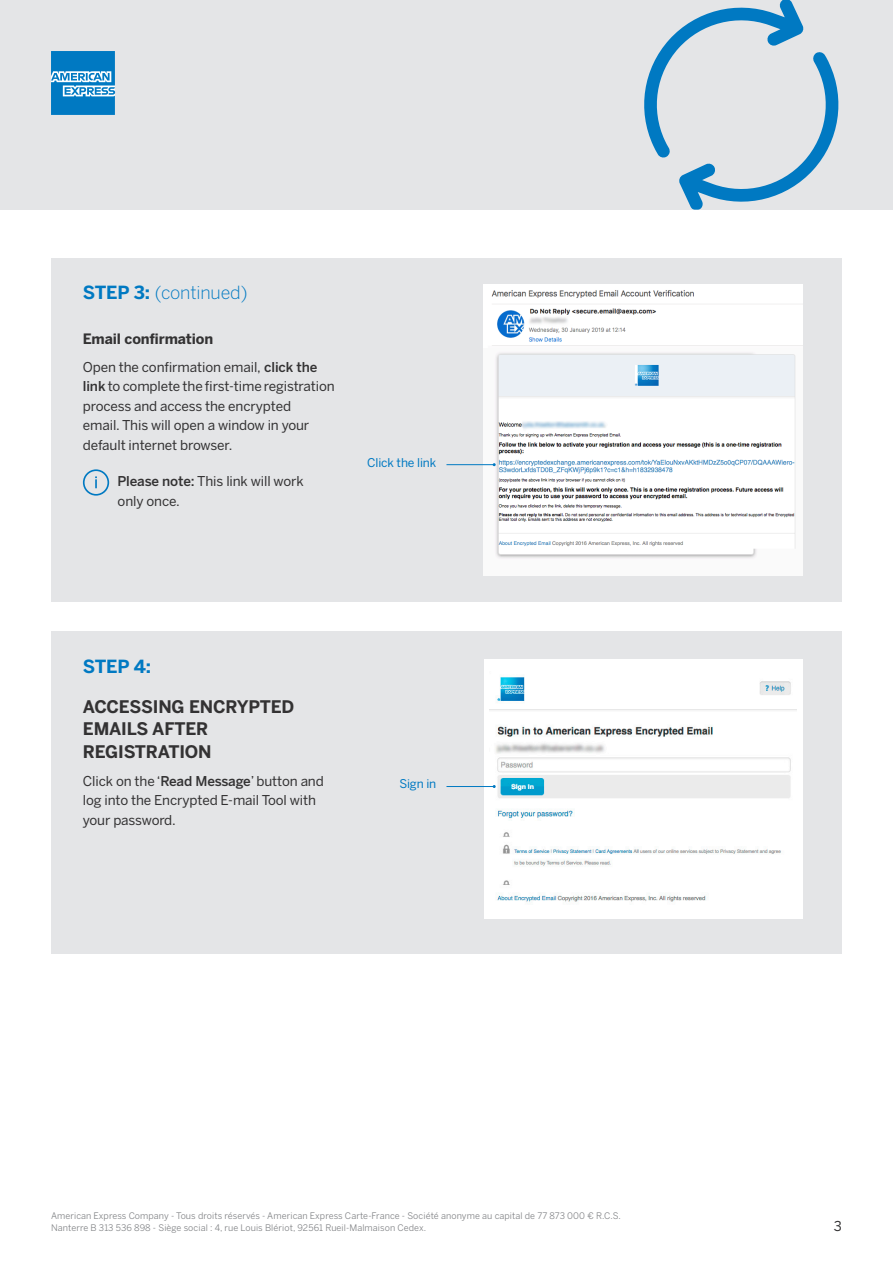
<style>
.page{position:relative;width:893px;height:1263px;background:#fff}
.page>*{position:absolute;margin:0;border:0;box-sizing:border-box;transform-origin:0 0}
.S2_blue{font:300 18px "Benton Sans";letter-spacing:-.01em;color:#0079c2}
.S2_blue-2{font:700 18px "Benton Sans";color:#0079c2}
.S3{font:700 17.25px/22.5px "Benton Sans";letter-spacing:-.01em;color:#333233}
.S4{font:700 14.25px "Benton Sans";letter-spacing:-.01em;color:#333233}
.B1{font:13.5px/19.5px "Benton Sans";letter-spacing:-.01em;color:#333233}
.B1-2{font:12px "Benton Sans";letter-spacing:-.01em;color:#0079c2}
.Legals{font:9px/12px "Benton Sans";letter-spacing:.01em;color:#808285}
.s1{font-weight:700}
.s2{font-weight:500}
</style>
<div class="page">
<div style="left:51px;top:258px;width:791px;height:344px;background:#e4e5e7"></div>
<div style="left:51px;top:631px;width:791px;height:323px;background:#e4e5e7"></div>
<div style="left:0;top:0;width:893px;height:210px;background:#e4e5e7"></div>
<svg style="left:644px;top:0;width:195px;height:210px"></svg>
<svg style="left:51px;top:51px;width:64px;height:64px;background:#2c90cc"></svg>
<img style="left:484px;top:284px;width:319px;height:291px">
<hr style="left:446px;top:464px;width:48px;height:1px;background:#0079c2">
<div style="left:484px;top:659px;width:319px;height:259px;background:#fff"></div>
<img style="left:489px;top:677px;width:307px;height:225px">
<svg style="left:83px;top:469px;width:26px;height:27px"></svg>
<hr style="left:446px;top:786px;width:48px;height:1px;background:#0079c2">
<p class="S2_blue" style="left:83px;top:281px;width:166px"><span class="s1">STEP 3:</span> (continued)</p>
<p class="S4" style="left:83px;top:329px;width:132px">Email confirmation</p>
<p class="B1" style="left:83px;top:357px;width:253px">Open the confirmation email, <span class="s2">click the link</span> to complete the first-time registration process and access the encrypted<br>email. This will open a window in your default internet browser.</p>
<p class="B1" style="left:118px;top:471px;width:188px"><span class="s2">Please note:</span> This link will work only once.</p>
<p class="B1-2" style="left:367px;top:455px;width:71px">Click the link</p>
<p class="S2_blue-2" style="left:83px;top:655px;width:70px">STEP 4:</p>
<p class="S3" style="left:83px;top:695px;width:213px">ACCESSING ENCRYPTED<br>EMAILS AFTER<br>REGISTRATION</p>
<p class="B1" style="left:83px;top:771px;width:242px">Click on the ‘<span class="s2">Read Message</span>’ button and log into the Encrypted E-mail Tool with your password.</p>
<p class="B1-2" style="left:399px;top:777px;width:38px">Sign in</p>
<p class="Legals" style="left:51px;top:1210px;width:571px">American Express Company - Tous droits réservés - American Express Carte-France - Société anonyme au capital de 77 873 000 € R.C.S.<br>Nanterre B 313 536 898 - Siège social : 4, rue Louis Blériot, 92561 Rueil-Malmaison Cedex.</p>
<p class="B1" style="left:834px;top:1216px;width:10px">3</p>
</div>
